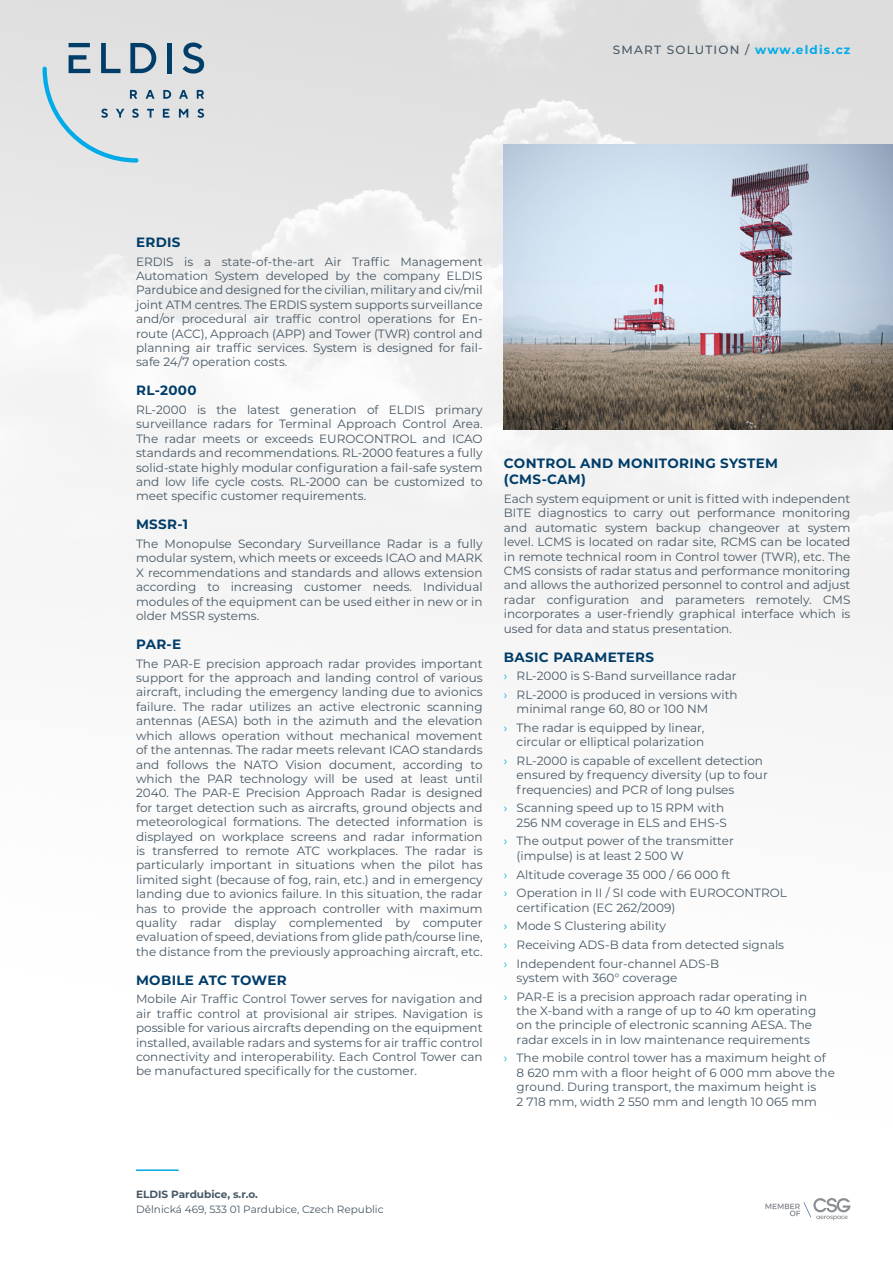
<style>
.page{position:relative;width:893px;height:1263px;background:#fff}
.page>*{position:absolute;margin:0;border:0;box-sizing:border-box;transform-origin:0 0}
.podnadpis_2{font:700 13.5px/16.2px "Montserrat";letter-spacing:.025em;color:#003d69}
.text{font:12px/14.4px "Montserrat";color:#475865}
.t1{font:500 12px "Montserrat";letter-spacing:.1em;color:#475865}
.t2{font:10.5px "Montserrat";color:#475865}
.t3{font:700 10.5px "Montserrat";color:#475865}
.s1{font-weight:700;color:#00abe7}
.s2{color:#00abe7}
</style>
<div class="page">
<img style="left:0;top:0;width:893px;height:1221px">
<hr style="left:136px;top:1169px;width:43px;height:2px;background:#00abe7">
<svg style="left:163px;top:90px;width:8px;height:9px"></svg>
<svg style="left:179px;top:90px;width:9px;height:9px"></svg>
<svg style="left:197px;top:90px;width:7px;height:9px"></svg>
<svg style="left:163px;top:109px;width:6px;height:9px"></svg>
<svg style="left:179px;top:109px;width:9px;height:9px"></svg>
<svg style="left:197px;top:109px;width:7px;height:9px"></svg>
<div style="left:167px;top:43px;width:5px;height:30px;background:#003d69"></div>
<svg style="left:183px;top:43px;width:21px;height:31px"></svg>
<svg style="left:43px;top:43px;width:113px;height:120px;background:#c6d2d9"></svg>
<svg style="left:765px;top:1204px;width:35px;height:12px"></svg>
<svg style="left:803px;top:1202px;width:8px;height:15px"></svg>
<svg style="left:813px;top:1198px;width:37px;height:22px"></svg>
<img style="left:504px;top:145px;width:389px;height:284px">
<p class="t1" style="left:613px;top:41px;width:239px">SMART SOLUTION / <span class="s1">www.eldis.cz</span></p>
<p class="podnadpis_2" style="left:136px;top:233px;width:46px">ERDIS</p>
<p class="text" style="left:136px;top:254px;width:348px;text-align:justify">ERDIS is a state-of-the-art Air Traffic Management Automation System developed by the company ELDIS Pardubice and designed for the civilian, military and civ/mil joint ATM centres. The ERDIS system supports surveillance and/or procedural air traffic control operations for En&shy;route (ACC), Approach (APP) and Tower (TWR) control and planning air traffic services. System is designed for fail&shy;safe 24/7 operation costs.</p>
<p class="podnadpis_2" style="left:136px;top:382px;width:62px">RL-2000</p>
<p class="text" style="left:136px;top:402px;width:348px;text-align:justify">RL-2000 is the latest generation of ELDIS primary surveillance radars for Terminal Approach Control Area.<br>The radar meets or exceeds EUROCONTROL and ICAO standards and recommendations. RL-2000 features a fully solid-state highly modular configuration a fail-safe system and low life cycle costs. RL-2000 can be customized to meet specific customer requirements.</p>
<p class="podnadpis_2" style="left:136px;top:516px;width:53px">MSSR-1</p>
<p class="text" style="left:136px;top:536px;width:348px;text-align:justify">The Monopulse Secondary Surveillance Radar is a fully modular system, which meets or exceeds ICAO and MARK X recommendations and standards and allows extension according to increasing customer needs. Individual modules of the equipment can be used either in new or in older MSSR systems.</p>
<p class="podnadpis_2" style="left:136px;top:635px;width:47px">PAR-E</p>
<p class="text" style="left:136px;top:656px;width:348px;text-align:justify">The PAR-E precision approach radar provides important support for the approach and landing control of various aircraft, including the emergency landing due to avionics failure. The radar utilizes an active electronic scanning antennas (AESA) both in the azimuth and the elevation which allows operation without mechanical movement of the antennas. The radar meets relevant ICAO standards and follows the NATO Vision document, according to which the PAR technology will be used at least until 2040. The PAR-E Precision Approach Radar is designed for target detection such as aircrafts, ground objects and meteorological formations. The detected information is displayed on workplace screens and radar information is transferred to remote ATC workplaces. The radar is particularly important in situations when the pilot has limited sight (because of fog, rain, etc.) and in emergency landing due to avionics failure. In this situation, the radar has to provide the approach controller with maximum quality radar display complemented by computer evaluation of speed, deviations from glide path/course line, the distance from the previously approaching aircraft, etc.</p>
<p class="podnadpis_2" style="left:136px;top:971px;width:152px">MOBILE ATC TOWER</p>
<p class="text" style="left:136px;top:991px;width:348px;text-align:justify">Mobile Air Traffic Control Tower serves for navigation and air traffic control at provisional air stripes. Navigation is possible for various aircrafts depending on the equipment installed, available radars and systems for air traffic control connectivity and interoperability. Each Control Tower can be manufactured specifically for the customer.</p>
<p class="podnadpis_2" style="left:504px;top:454px;width:276px">CONTROL AND MONITORING SYSTEM (CMS-CAM)</p>
<p class="text" style="left:504px;top:491px;width:348px;text-align:justify">Each system equipment or unit is fitted with independent BITE diagnostics to carry out performance monitoring and automatic system backup changeover at system level. LCMS is located on radar site, RCMS can be located in remote technical room in Control tower (TWR), etc. The CMS consists of radar status and performance monitoring and allows the authorized personnel to control and adjust radar configuration and parameters remotely. CMS incorporates a user-friendly graphical interface which is used for data and status presentation.</p>
<p class="podnadpis_2" style="left:504px;top:648px;width:152px">BASIC PARAMETERS</p>
<p class="text" style="left:504px;top:668px;width:234px"><span class="s2">›</span> RL-2000 is S-Band surveillance radar</p>
<p class="text" style="left:517px;top:687px;width:223px;text-indent:-13px"><span class="s2">›</span> RL-2000 is produced in versions with minimal range 60, 80 or 100 NM</p>
<p class="text" style="left:504px;top:720px;width:202px;text-align:right"><span class="s2">›</span> The radar is equipped by linear, circular or elliptical polarization</p>
<p class="text" style="left:517px;top:753px;width:253px;text-indent:-13px"><span class="s2">›</span> RL-2000 is capable of excellent detection ensured by frequency diversity (up to four frequencies) and PCR of long pulses</p>
<p class="text" style="left:504px;top:800px;width:224px;text-align:right"><span class="s2">›</span> Scanning speed up to 15 RPM with<br>256 NM coverage in ELS and EHS-S</p>
<p class="text" style="left:517px;top:833px;width:219px;text-indent:-13px"><span class="s2">›</span> The output power of the transmitter (impulse) is at least 2 500 W</p>
<p class="text" style="left:504px;top:867px;width:228px"><span class="s2">›</span> Altitude coverage 35 000 / 66 000 ft</p>
<p class="text" style="left:517px;top:885px;width:272px;text-indent:-13px"><span class="s2">›</span> Operation in II / SI code with EUROCONTROL certification (EC 262/2009)</p>
<p class="text" style="left:504px;top:918px;width:164px"><span class="s2">›</span> Mode S Clustering ability</p>
<p class="text" style="left:504px;top:937px;width:282px"><span class="s2">›</span> Receiving ADS-B data from detected signals</p>
<p class="text" style="left:517px;top:956px;width:204px;text-indent:-13px"><span class="s2">›</span> Independent four-channel ADS-B system with 360° coverage</p>
<p class="text" style="left:517px;top:989px;width:301px;text-indent:-13px"><span class="s2">›</span> PAR-E is a precision approach radar operating in the X-band with a range of up to 40 km operating on the principle of electronic scanning AESA. The radar excels in in low maintenance requirements</p>
<p class="text" style="left:517px;top:1050px;width:320px;text-indent:-13px"><span class="s2">›</span> The mobile control tower has a maximum height of 8 620 mm with a floor height of 6 000 mm above the ground. During transport, the maximum height is<br>2 718 mm, width 2 550 mm and length 10 065 mm</p>
<p class="t3" style="left:136px;top:1187px;width:123px">ELDIS Pardubice, s.r.o.</p>
<p class="t2" style="left:136px;top:1202px;width:249px">Dělnická 469, 533 01 Pardubice, Czech Republic</p>
</div>
